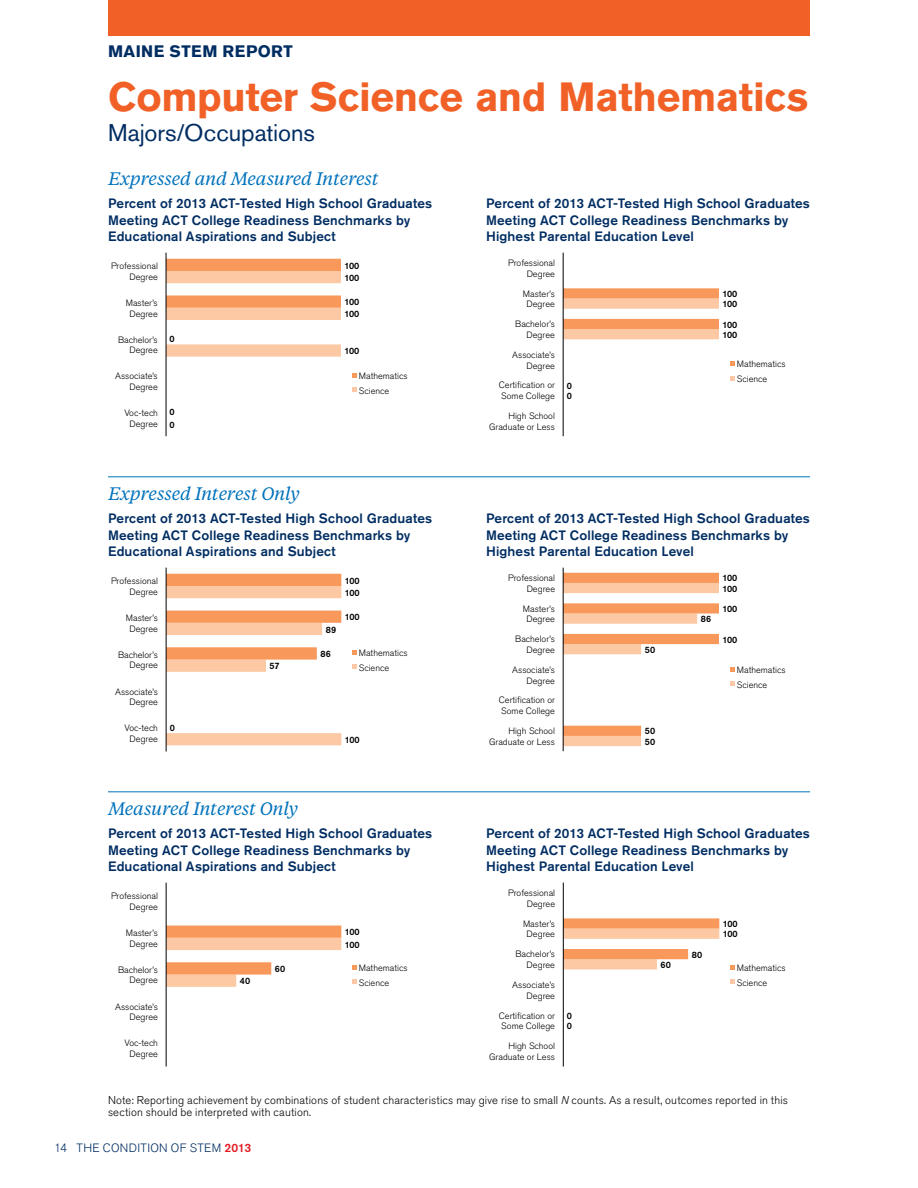
<style>
.page{position:relative;width:918px;height:1188px;background:#fff}
.page>*{position:absolute;margin:0;border:0;box-sizing:border-box;transform-origin:0 0}
.t1{font:700 40.5px "Akzidenz Grotesk Std";letter-spacing:-.005em;color:#f16127}
.t2{font:24px "Akzidenz Grotesk Std";letter-spacing:-.005em;color:#002d62}
.t3{font:italic 18px "Tiempos Text";letter-spacing:-.01em;color:#0072bc}
.t4{font:700 16.5px "Akzidenz Grotesk Std";letter-spacing:.03em;color:#002d62}
.t5{font:500 13.5px/16.5px "Akzidenz Grotesk Std";letter-spacing:.01em;color:#002d62}
.t6{font:300 12px "Akzidenz Grotesk Std";letter-spacing:.03em;color:#002d62}
.t7{font:300 11.25px/12px "Akzidenz Grotesk Std";letter-spacing:.015em;color:#000}
.t8{font:300 9.15px/10.6px "Akzidenz Grotesk Std";color:#000001;text-align:right}
.t9{font:500 9.15px "Akzidenz Grotesk Std";color:#000001}
.s1{font-style:italic}
.s2{font-weight:500;color:#e31b23}
</style>
<div class="page">
<svg style="left:167px;top:574px;width:174px;height:171px"></svg>
<hr style="left:166px;top:568px;width:1px;height:184px;background:#000001">
<svg style="left:352px;top:650px;width:5px;height:5px"></svg>
<svg style="left:352px;top:664px;width:5px;height:5px"></svg>
<svg style="left:167px;top:259px;width:174px;height:98px"></svg>
<hr style="left:166px;top:253px;width:1px;height:183px;background:#000001">
<svg style="left:352px;top:373px;width:5px;height:5px"></svg>
<svg style="left:352px;top:387px;width:5px;height:5px"></svg>
<svg style="left:564px;top:288px;width:155px;height:51px"></svg>
<hr style="left:563px;top:253px;width:1px;height:183px;background:#000001">
<svg style="left:730px;top:361px;width:5px;height:5px"></svg>
<svg style="left:730px;top:376px;width:5px;height:5px"></svg>
<svg style="left:564px;top:573px;width:155px;height:173px"></svg>
<hr style="left:563px;top:568px;width:1px;height:183px;background:#000001">
<svg style="left:730px;top:667px;width:5px;height:5px"></svg>
<svg style="left:730px;top:682px;width:5px;height:4px"></svg>
<svg style="left:167px;top:926px;width:174px;height:61px"></svg>
<hr style="left:166px;top:883px;width:1px;height:184px;background:#000001">
<svg style="left:352px;top:965px;width:5px;height:5px"></svg>
<svg style="left:352px;top:979px;width:5px;height:5px"></svg>
<svg style="left:564px;top:918px;width:155px;height:51px"></svg>
<hr style="left:563px;top:883px;width:1px;height:184px;background:#000001">
<svg style="left:730px;top:965px;width:5px;height:5px"></svg>
<svg style="left:730px;top:979px;width:5px;height:5px"></svg>
<hr style="left:108px;top:476px;width:702px;height:1px;background:#0072bc">
<hr style="left:108px;top:791px;width:702px;height:1px;background:#0072bc">
<div style="left:108px;top:0;width:702px;height:36px;background:#f16127"></div>
<h3 class="t4" style="left:108px;top:42px;width:175px">Maine STEM Report</h3>
<h1 class="t1" style="left:108px;top:74px;width:702px">Computer Science and Mathematics</h1>
<h2 class="t2" style="left:108px;top:119px;width:208px">Majors/Occupations</h2>
<h3 class="t3" style="left:108px;top:166px;width:272px">Expressed and Measured Interest</h3>
<h3 class="t5" style="left:108px;top:195px;width:326px">Percent of 2013 ACT-Tested High School Graduates<br>Meeting ACT College Readiness Benchmarks by<br>Educational Aspirations and Subject</h3>
<h3 class="t5" style="left:486px;top:195px;width:326px">Percent of 2013 ACT-Tested High School Graduates<br>Meeting ACT College Readiness Benchmarks by<br>Highest Parental Education Level</h3>
<p class="t8" style="left:111px;top:261px;width:48px">Professional<br>Degree</p>
<p class="t9" style="left:345px;top:260px;width:16px">100</p>
<p class="t9" style="left:345px;top:272px;width:16px">100</p>
<p class="t8" style="left:508px;top:258px;width:48px">Professional<br>Degree</p>
<p class="t8" style="left:126px;top:298px;width:34px;text-align:center">Master’s<br>Degree</p>
<p class="t9" style="left:345px;top:296px;width:16px">100</p>
<p class="t9" style="left:345px;top:309px;width:16px">100</p>
<p class="t8" style="left:523px;top:288px;width:34px;text-align:center">Master’s<br>Degree</p>
<p class="t9" style="left:723px;top:288px;width:16px">100</p>
<p class="t9" style="left:723px;top:298px;width:16px">100</p>
<p class="t8" style="left:118px;top:334px;width:41px">Bachelor’s<br>Degree</p>
<p class="t8" style="left:115px;top:371px;width:44px">Associate’s<br>Degree</p>
<p class="t9" style="left:170px;top:333px;width:7px">0</p>
<p class="t9" style="left:345px;top:345px;width:16px">100</p>
<p class="t8" style="left:359px;top:369px;width:50px;line-height:14.5px;text-align:left">Mathematics<br>Science</p>
<p class="t8" style="left:515px;top:319px;width:41px">Bachelor’s<br>Degree</p>
<p class="t8" style="left:512px;top:350px;width:44px">Associate’s<br>Degree</p>
<p class="t8" style="left:499px;top:380px;width:58px;text-align:left">Certification or<br>Some College</p>
<p class="t9" style="left:567px;top:380px;width:7px">0</p>
<p class="t9" style="left:567px;top:390px;width:7px">0</p>
<p class="t9" style="left:723px;top:319px;width:16px">100</p>
<p class="t9" style="left:723px;top:329px;width:16px">100</p>
<p class="t8" style="left:737px;top:357px;width:50px;line-height:14.5px;text-align:left">Mathematics<br>Science</p>
<p class="t8" style="left:124px;top:408px;width:35px;text-align:center">Voc-tech<br>Degree</p>
<p class="t9" style="left:170px;top:407px;width:7px">0</p>
<p class="t9" style="left:170px;top:419px;width:7px">0</p>
<p class="t8" style="left:489px;top:411px;width:67px">High School<br>Graduate or Less</p>
<h3 class="t3" style="left:108px;top:481px;width:193px">Expressed Interest Only</h3>
<h3 class="t5" style="left:108px;top:510px;width:326px">Percent of 2013 ACT-Tested High School Graduates<br>Meeting ACT College Readiness Benchmarks by<br>Educational Aspirations and Subject</h3>
<h3 class="t5" style="left:486px;top:510px;width:326px">Percent of 2013 ACT-Tested High School Graduates<br>Meeting ACT College Readiness Benchmarks by<br>Highest Parental Education Level</h3>
<p class="t8" style="left:111px;top:576px;width:48px">Professional<br>Degree</p>
<p class="t9" style="left:345px;top:575px;width:16px">100</p>
<p class="t9" style="left:345px;top:587px;width:16px">100</p>
<p class="t8" style="left:508px;top:573px;width:48px">Professional<br>Degree</p>
<p class="t9" style="left:723px;top:573px;width:16px">100</p>
<p class="t9" style="left:723px;top:583px;width:16px">100</p>
<p class="t8" style="left:126px;top:613px;width:34px;text-align:center">Master’s<br>Degree</p>
<p class="t8" style="left:118px;top:649px;width:41px">Bachelor’s<br>Degree</p>
<p class="t8" style="left:115px;top:686px;width:44px">Associate’s<br>Degree</p>
<p class="t9" style="left:270px;top:661px;width:12px">57</p>
<p class="t9" style="left:326px;top:624px;width:12px">89</p>
<p class="t9" style="left:321px;top:648px;width:12px">86</p>
<p class="t9" style="left:345px;top:612px;width:16px">100</p>
<p class="t8" style="left:359px;top:646px;width:50px;line-height:14.5px;text-align:left">Mathematics<br>Science</p>
<p class="t8" style="left:523px;top:603px;width:34px;text-align:center">Master’s<br>Degree</p>
<p class="t9" style="left:701px;top:613px;width:12px">86</p>
<p class="t9" style="left:723px;top:603px;width:16px">100</p>
<p class="t8" style="left:515px;top:634px;width:41px">Bachelor’s<br>Degree</p>
<p class="t9" style="left:645px;top:644px;width:12px">50</p>
<p class="t9" style="left:723px;top:634px;width:16px">100</p>
<p class="t8" style="left:512px;top:665px;width:44px">Associate’s<br>Degree</p>
<p class="t8" style="left:737px;top:663px;width:50px;line-height:14.5px;text-align:left">Mathematics<br>Science</p>
<p class="t8" style="left:499px;top:695px;width:58px;text-align:left">Certification or<br>Some College</p>
<p class="t8" style="left:124px;top:723px;width:35px;text-align:center">Voc-tech<br>Degree</p>
<p class="t9" style="left:170px;top:722px;width:7px">0</p>
<p class="t9" style="left:345px;top:734px;width:16px">100</p>
<p class="t8" style="left:489px;top:726px;width:67px">High School<br>Graduate or Less</p>
<p class="t9" style="left:645px;top:726px;width:12px">50</p>
<p class="t9" style="left:645px;top:736px;width:12px">50</p>
<h3 class="t3" style="left:108px;top:796px;width:192px">Measured Interest Only</h3>
<h3 class="t5" style="left:108px;top:825px;width:326px">Percent of 2013 ACT-Tested High School Graduates<br>Meeting ACT College Readiness Benchmarks by<br>Educational Aspirations and Subject</h3>
<h3 class="t5" style="left:486px;top:825px;width:326px">Percent of 2013 ACT-Tested High School Graduates<br>Meeting ACT College Readiness Benchmarks by<br>Highest Parental Education Level</h3>
<p class="t8" style="left:111px;top:891px;width:48px">Professional<br>Degree</p>
<p class="t8" style="left:508px;top:888px;width:48px">Professional<br>Degree</p>
<p class="t8" style="left:126px;top:928px;width:34px;text-align:center">Master’s<br>Degree</p>
<p class="t9" style="left:345px;top:927px;width:16px">100</p>
<p class="t9" style="left:345px;top:939px;width:16px">100</p>
<p class="t8" style="left:523px;top:918px;width:34px;text-align:center">Master’s<br>Degree</p>
<p class="t9" style="left:723px;top:918px;width:16px">100</p>
<p class="t9" style="left:723px;top:929px;width:16px">100</p>
<p class="t8" style="left:118px;top:964px;width:41px">Bachelor’s<br>Degree</p>
<p class="t9" style="left:240px;top:976px;width:12px">40</p>
<p class="t9" style="left:275px;top:963px;width:12px">60</p>
<p class="t8" style="left:359px;top:961px;width:50px;line-height:14.5px;text-align:left">Mathematics<br>Science</p>
<p class="t8" style="left:515px;top:949px;width:41px">Bachelor’s<br>Degree</p>
<p class="t8" style="left:512px;top:980px;width:44px">Associate’s<br>Degree</p>
<p class="t9" style="left:660px;top:959px;width:12px">60</p>
<p class="t9" style="left:692px;top:949px;width:12px">80</p>
<p class="t8" style="left:737px;top:961px;width:50px;line-height:14.5px;text-align:left">Mathematics<br>Science</p>
<p class="t8" style="left:115px;top:1001px;width:44px">Associate’s<br>Degree</p>
<p class="t8" style="left:499px;top:1010px;width:58px;text-align:left">Certification or<br>Some College</p>
<p class="t9" style="left:567px;top:1010px;width:7px">0</p>
<p class="t9" style="left:567px;top:1021px;width:7px">0</p>
<p class="t8" style="left:124px;top:1038px;width:35px;text-align:center">Voc-tech<br>Degree</p>
<p class="t8" style="left:489px;top:1041px;width:67px">High School<br>Graduate or Less</p>
<p class="t7" style="left:108px;top:1094px;width:682px">N ote: Reporting achievement by combinations of student characteristics may give rise to small <span class="s1">N</span> counts. As a result, outcomes reported in this section should be interpreted with caution.</p>
<h3 class="t6" style="left:54px;top:1141px;width:199px">14 The Condition of STEM <span class="s2">2013</span></h3>
</div>
